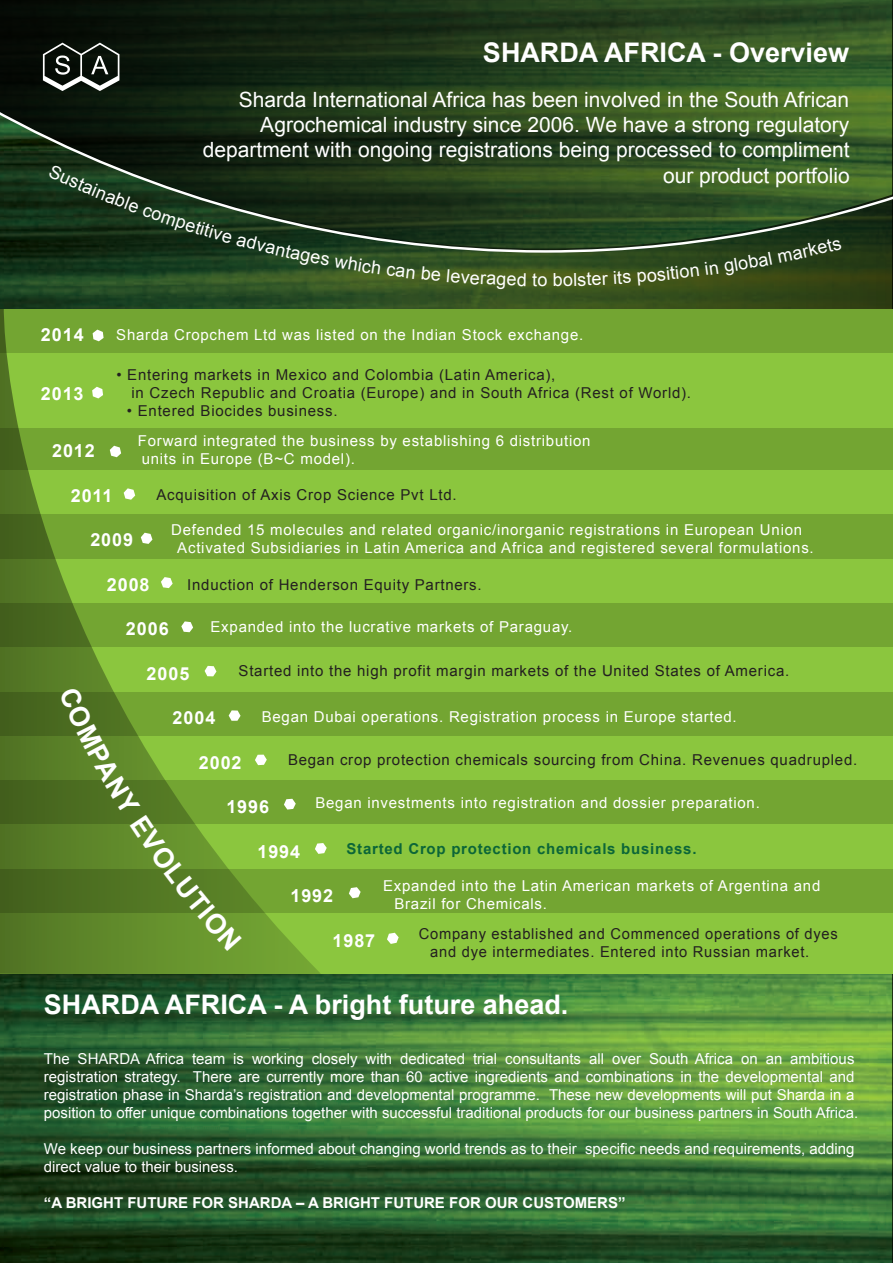
<style>
.page{position:relative;width:893px;height:1263px;background:#fff}
.page>*{position:absolute;margin:0;border:0;box-sizing:border-box;transform-origin:0 0}
.t1{font:700 27px "Arial";color:#fff}
.t2{font:21px/25.2px "Arial";color:#fff;text-align:right}
.t3{font:700 18px "Arial";letter-spacing:.05em;color:#fff}
.t4{font:18px "Arial";color:#fff}
.t5{font:15px/18px "Arial";color:#fff}
.t6{font:15px/18px "Arial";letter-spacing:.05em;color:#fff}
.t7{font:15px/18px "Arial";letter-spacing:.05em;color:#231f20}
.t8{font:700 15px "Arial";color:#fff}
.t9{font:700 15px "Arial";letter-spacing:.05em;color:#0c6638}
</style>
<div class="page">
<img style="left:0;top:973px;width:892px;height:290px">
<svg style="left:892px;top:973px;width:1px;height:290px"></svg>
<div style="left:0;top:912px;width:893px;height:61px;background:#8bc63e"></div>
<div style="left:0;top:868px;width:893px;height:44px;background:#73a532"></div>
<div style="left:0;top:824px;width:893px;height:44px;background:#8bc63e"></div>
<div style="left:0;top:780px;width:893px;height:44px;background:#73a532"></div>
<div style="left:0;top:735px;width:893px;height:45px;background:#8bc63e"></div>
<div style="left:0;top:691px;width:893px;height:44px;background:#73a532"></div>
<div style="left:0;top:647px;width:893px;height:44px;background:#8bc63e"></div>
<div style="left:0;top:602px;width:893px;height:45px;background:#73a532"></div>
<div style="left:0;top:558px;width:893px;height:44px;background:#8bc63e"></div>
<div style="left:0;top:514px;width:893px;height:44px;background:#73a532"></div>
<div style="left:0;top:470px;width:893px;height:44px;background:#8bc63e"></div>
<div style="left:0;top:425px;width:893px;height:45px;background:#73a532"></div>
<div style="left:0;top:309px;width:893px;height:44px;background:#73a532"></div>
<div style="left:0;top:353px;width:893px;height:75px;background:#8bc63e"></div>
<svg style="left:321px;top:843px;width:6px;height:11px"></svg>
<svg style="left:349px;top:887px;width:12px;height:11px"></svg>
<svg style="left:387px;top:933px;width:12px;height:11px"></svg>
<svg style="left:0;top:254px;width:893px;height:55px;background:#2d491c"></svg>
<svg style="left:0;top:0;width:893px;height:254px;background:#253e1c"></svg>
<svg style="left:43px;top:43px;width:76px;height:48px"></svg>
<svg style="left:0;top:307px;width:321px;height:667px"></svg>
<svg style="left:59px;top:686px;width:183px;height:265px"></svg>
<svg style="left:48px;top:164px;width:519px;height:125px;background:#243f1f"></svg>
<svg style="left:603px;top:271px;width:58px;height:15px"></svg>
<svg style="left:668px;top:267px;width:31px;height:19px"></svg>
<svg style="left:705px;top:238px;width:144px;height:40px;background:#294019"></svg>
<h1 class="t1" style="left:483px;top:35px;width:368px">SHARDA AFRICA - Overview</h1>
<h2 class="t2" style="left:203px;top:87px;width:648px">Sharda International Africa has been involved in the South African Agrochemical industry since 2006. We have a strong regulatory department with ongoing registrations being processed to compliment our product portfolio</h2>
<p class="t4" style="left:577px;top:268px;width:56px;rotate:-2deg">ste ste</p>
<p class="t4" style="left:656px;top:263px;width:24px;rotate:-6deg">siti</p>
<p class="t4" style="left:471px;top:265px;width:58px;rotate:3deg">era era</p>
<p class="t4" style="left:537px;top:268px;width:12px">o</p>
<p class="t4" style="left:553px;top:268px;width:56px;rotate:-1deg">bol bol</p>
<p class="t4" style="left:568px;top:268px;width:12px">o</p>
<p class="t4" style="left:686px;top:263px;width:24px;rotate:-6deg">siti</p>
<p class="t3" style="left:41px;top:322px;width:44px">2014</p>
<p class="t6" style="left:116px;top:326px;width:468px">Sharda Cropchem Ltd was listed on the Indian Stock exchange.</p>
<p class="t3" style="left:41px;top:382px;width:44px">2013</p>
<p class="t3" style="left:52px;top:439px;width:44px">2012</p>
<p class="t7" style="left:132px;top:366px;width:561px;text-indent:-15px">• Entering markets in Mexico and Colombia (Latin America),<br>in Czech Republic and Croatia (Europe) and in South Africa (Rest of World).</p>
<p class="t7" style="left:127px;top:402px;width:212px">• Entered Biocides business.</p>
<p class="t6" style="left:138px;top:432px;width:454px">Forward integrated the business by establishing 6 distribution units in Europe (B~C model).</p>
<p class="t3" style="left:71px;top:484px;width:43px">2011</p>
<p class="t3" style="left:90px;top:528px;width:44px">2009</p>
<p class="t7" style="left:157px;top:486px;width:302px">Acquisition of Axis Crop Science Pvt Ltd.</p>
<p class="t6" style="left:177px;top:521px;width:638px;text-indent:-6px">Defended 15 molecules and related organic/inorganic registrations in European Union<br>Activated Subsidiaries in Latin America and Africa and registered several formulations.</p>
<p class="t3" style="left:107px;top:573px;width:44px">2008</p>
<p class="t3" style="left:126px;top:617px;width:44px">2006</p>
<p class="t7" style="left:187px;top:576px;width:296px">Induction of Henderson Equity Partners.</p>
<p class="t6" style="left:211px;top:618px;width:363px">Expanded into the lucrative markets of Paraguay.</p>
<p class="t3" style="left:147px;top:662px;width:44px">2005</p>
<p class="t3" style="left:173px;top:706px;width:44px">2004</p>
<p class="t7" style="left:239px;top:662px;width:552px">Started into the high profit margin markets of the United States of America.</p>
<p class="t6" style="left:262px;top:708px;width:477px">Began Dubai operations. Registration process in Europe started.</p>
<p class="t3" style="left:199px;top:750px;width:44px">2002</p>
<p class="t3" style="left:226px;top:795px;width:44px">1996</p>
<p class="t7" style="left:288px;top:751px;width:571px">Began crop protection chemicals sourcing from China. Revenues quadrupled.</p>
<p class="t6" style="left:315px;top:793px;width:446px">Began investments into registration and dossier preparation.</p>
<p class="t3" style="left:257px;top:839px;width:44px">1994</p>
<p class="t3" style="left:290px;top:884px;width:44px">1992</p>
<p class="t9" style="left:347px;top:839px;width:351px">Started Crop protection chemicals business.</p>
<p class="t6" style="left:394px;top:876px;width:427px;text-indent:-11px">Expanded into the Latin American markets of Argentina and<br>Brazil for Chemicals.</p>
<p class="t3" style="left:333px;top:928px;width:44px">1987</p>
<p class="t7" style="left:430px;top:925px;width:409px;text-indent:-12px">Company established and Commenced operations of dyes and dye intermediates. Entered into Russian market.</p>
<h1 class="t1" style="left:44px;top:987px;width:526px">SHARDA AFRICA - A bright future ahead.</h1>
<p class="t5" style="left:44px;top:1050px;width:816px">The SHARDA Africa team is working closely with dedicated trial consultants all over South Africa on an ambitious registration strategy. There are currently more than 60 active ingredients and combinations in the developmental and registration phase in Sharda’s registration and developmental programme. These new developments will put Sharda in a position to offer unique combinations together with successful traditional products for our business partners in South Africa.</p>
<p class="t5" style="left:44px;top:1140px;width:812px">We keep our business partners informed about changing world trends as to their specific needs and requirements, adding direct value to their business.</p>
<p class="t8" style="left:44px;top:1193px;width:583px">“A BRIGHT FUTURE FOR SHARDA – A BRIGHT FUTURE FOR OUR CUSTOMERS”</p>
</div>
